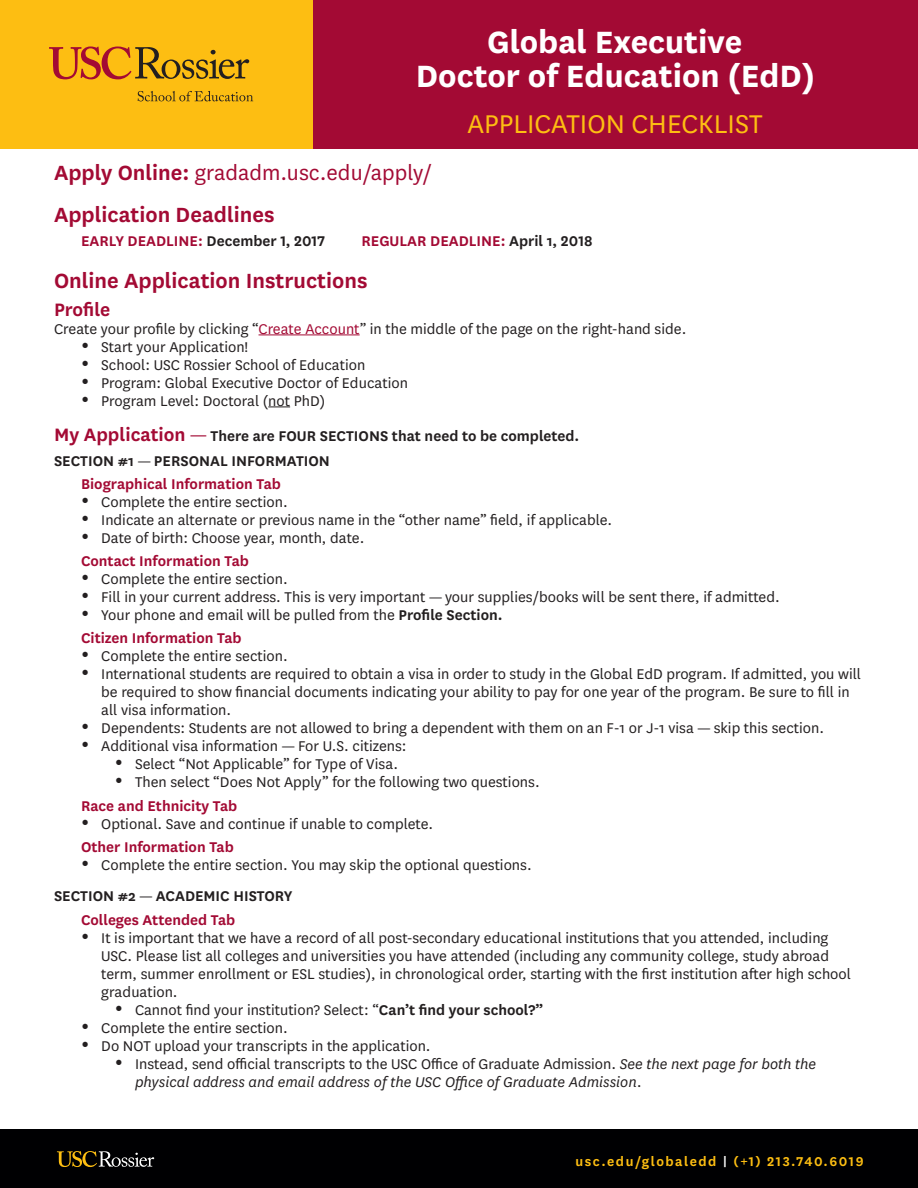
<style>
.page{position:relative;width:918px;height:1188px;background:#fff}
.page>*{position:absolute;margin:0;border:0;box-sizing:border-box;transform-origin:0 0}
.t1{font:700 36px "National";color:#fff}
.t2{font:30px "National";color:#fdbe12}
.YELLOW_BOX_TEXT{font:600 24px "National";color:#a30a34}
.YELLOW_BOX_TEXT-2{font:24px "National";color:#a30a34}
.YELLOW_BOX_TEXT-3{font:600 21px "National";letter-spacing:-.005em;color:#a30a34}
.t3{font:16.5px/18px "National";color:#231f20}
.YELLOW_BOX_TEXT-4{font:600 16.5px "National";color:#a30a34}
.t4{font:italic 16.5px/18px "National";color:#231f20}
.YELLOW_BOX_TEXT-5{font:600 16.5px "National";color:#231f20}
.t5{font:600 15px "National";letter-spacing:.1em;color:#fdbe12}
.s1{font-weight:600}
.s2{color:#231f20}
.s3{color:#a30a34}
.s4{font-size:21px;color:#a30a34}
.s5{font-family:"Adobe Caslon Pro";font-weight:400;font-style:italic;font-size:21px;color:#a30a34}
.s6{font-family:"Adobe Caslon Pro";font-weight:400;font-style:italic}
.s7{font-family:"Adobe Caslon Pro";font-style:italic}
.s8{font-style:normal}
.s9{color:#fff}
</style>
<div class="page">
<div style="left:313px;top:0;width:605px;height:148px;background:#a30a34"></div>
<div style="left:0;top:0;width:313px;height:148px;background:#fdbe12"></div>
<svg style="left:49px;top:46px;width:200px;height:33px"></svg>
<svg style="left:138px;top:91px;width:115px;height:10px"></svg>
<div style="left:0;top:1130px;width:918px;height:58px;background:#000002"></div>
<svg style="left:57px;top:1151px;width:97px;height:16px"></svg>
<hr style="left:259px;top:334px;width:101px;height:1px;background:#a30a34">
<svg style="left:268px;top:406px;width:22px;height:1px"></svg>
<p class="t1" style="left:487px;top:16px;width:257px">Global Executive</p>
<p class="t1" style="left:416px;top:51px;width:401px">Doctor of Education (EdD)</p>
<p class="t2" style="left:468px;top:104px;width:296px">APPLICATION CHECKLIST</p>
<p class="YELLOW_BOX_TEXT-2" style="left:54px;top:157px;width:380px"><span class="s1">Apply Online:</span> gradadm.usc.edu/apply/</p>
<p class="YELLOW_BOX_TEXT" style="left:54px;top:198px;width:222px">Application Deadlines</p>
<p class="YELLOW_BOX_TEXT-4" style="left:81px;top:229px;width:246px">EARLY DEADLINE: <span class="s2">December 1, 2017</span></p>
<p class="YELLOW_BOX_TEXT-4" style="left:361px;top:229px;width:233px">REGULAR DEADLINE: <span class="s2">April 1, 2018</span></p>
<p class="YELLOW_BOX_TEXT" style="left:54px;top:264px;width:315px">Online Application Instructions</p>
<p class="YELLOW_BOX_TEXT-3" style="left:54px;top:295px;width:58px">Profile</p>
<p class="t3" style="left:54px;top:320px;width:634px">Create your profile by clicking “<span class="s3">Create Account</span>” in the middle of the page on the right-hand side.</p>
<p class="t3" style="left:101px;top:338px;width:149px">Start your Application!</p>
<p class="t3" style="left:101px;top:356px;width:266px">School: USC Rossier School of Education</p>
<p class="t3" style="left:101px;top:374px;width:308px">Program: Global Executive Doctor of Education</p>
<p class="t3" style="left:101px;top:392px;width:225px">Program Level: Doctoral (not PhD)</p>
<p class="YELLOW_BOX_TEXT-5" style="left:54px;top:424px;width:527px"><span class="s4">My Application</span> <span class="s5">-</span> There are FOUR SECTIONS that need to be completed.</p>
<p class="YELLOW_BOX_TEXT-5" style="left:54px;top:449px;width:277px">SECTION #1 <span class="s6">-</span> PERSONAL INFORMATION</p>
<p class="YELLOW_BOX_TEXT-4" style="left:81px;top:472px;width:201px">Biographical Information Tab</p>
<p class="t3" style="left:101px;top:492px;width:188px">Complete the entire section.</p>
<p class="t3" style="left:101px;top:510px;width:513px">Indicate an alternate or previous name in the “other name” field, if applicable.</p>
<p class="t3" style="left:101px;top:528px;width:265px">Date of birth: Choose year, month, date.</p>
<p class="YELLOW_BOX_TEXT-4" style="left:81px;top:550px;width:170px">Contact Information Tab</p>
<p class="t3" style="left:101px;top:569px;width:188px">Complete the entire section.</p>
<p class="t3" style="left:101px;top:587px;width:680px">Fill in your current address. This is very important <span class="s7">-</span> your supplies/books will be sent there, if admitted.</p>
<p class="t3" style="left:101px;top:605px;width:403px">Your phone and email will be pulled from the <span class="s1">Profile Section.</span></p>
<p class="YELLOW_BOX_TEXT-4" style="left:81px;top:627px;width:162px">Citizen Information Tab</p>
<p class="t3" style="left:101px;top:647px;width:188px">Complete the entire section.</p>
<p class="t3" style="left:101px;top:665px;width:761px">International students are required to obtain a visa in order to study in the Global EdD program. If admitted, you will be required to show financial documents indicating your ability to pay for one year of the program. Be sure to fill in all visa information.</p>
<p class="t3" style="left:101px;top:719px;width:724px">Dependents: Students are not allowed to bring a dependent with them on an F-1 or J-1 visa <span class="s7">-</span> skip this section.</p>
<p class="t3" style="left:101px;top:737px;width:307px">Additional visa information <span class="s7">-</span> For U.S. citizens:</p>
<p class="t3" style="left:135px;top:755px;width:265px">Select “Not Applicable” for Type of Visa.</p>
<p class="t3" style="left:135px;top:773px;width:406px">Then select “Does Not Apply” for the following two questions.</p>
<p class="YELLOW_BOX_TEXT-4" style="left:81px;top:794px;width:158px">Race and Ethnicity Tab</p>
<p class="t3" style="left:101px;top:814px;width:334px">Optional. Save and continue if unable to complete.</p>
<p class="YELLOW_BOX_TEXT-4" style="left:81px;top:835px;width:154px">Other Information Tab</p>
<p class="t3" style="left:101px;top:855px;width:432px">Complete the entire section. You may skip the optional questions.</p>
<p class="YELLOW_BOX_TEXT-5" style="left:54px;top:885px;width:240px">SECTION #2 <span class="s6">-</span> ACADEMIC HISTORY</p>
<p class="YELLOW_BOX_TEXT-4" style="left:81px;top:908px;width:156px">Colleges Attended Tab</p>
<p class="t3" style="left:101px;top:928px;width:751px">It is important that we have a record of all post-secondary educational institutions that you attended, including USC. Please list all colleges and universities you have attended (including any community college, study abroad term, summer enrollment or ESL studies), in chronological order, starting with the first institution after high school graduation.</p>
<p class="t3" style="left:135px;top:1000px;width:410px">Cannot find your institution? Select: “<span class="s1">Can’t find your school?”</span></p>
<p class="t3" style="left:101px;top:1018px;width:188px">Complete the entire section.</p>
<p class="t3" style="left:101px;top:1036px;width:331px">Do NOT upload your transcripts in the application.</p>
<p class="t4" style="left:135px;top:1054px;width:683px"><span class="s8">Instead, send official transcripts to the USC Office of Graduate Admission.</span> See the next page for both the physical address and email address of the USC Office of Graduate Admission.</p>
<p class="t5" style="left:576px;top:1151px;width:290px">usc.edu/globaledd <span class="s9">|</span> (+1) 213.740.6019</p>
</div>
